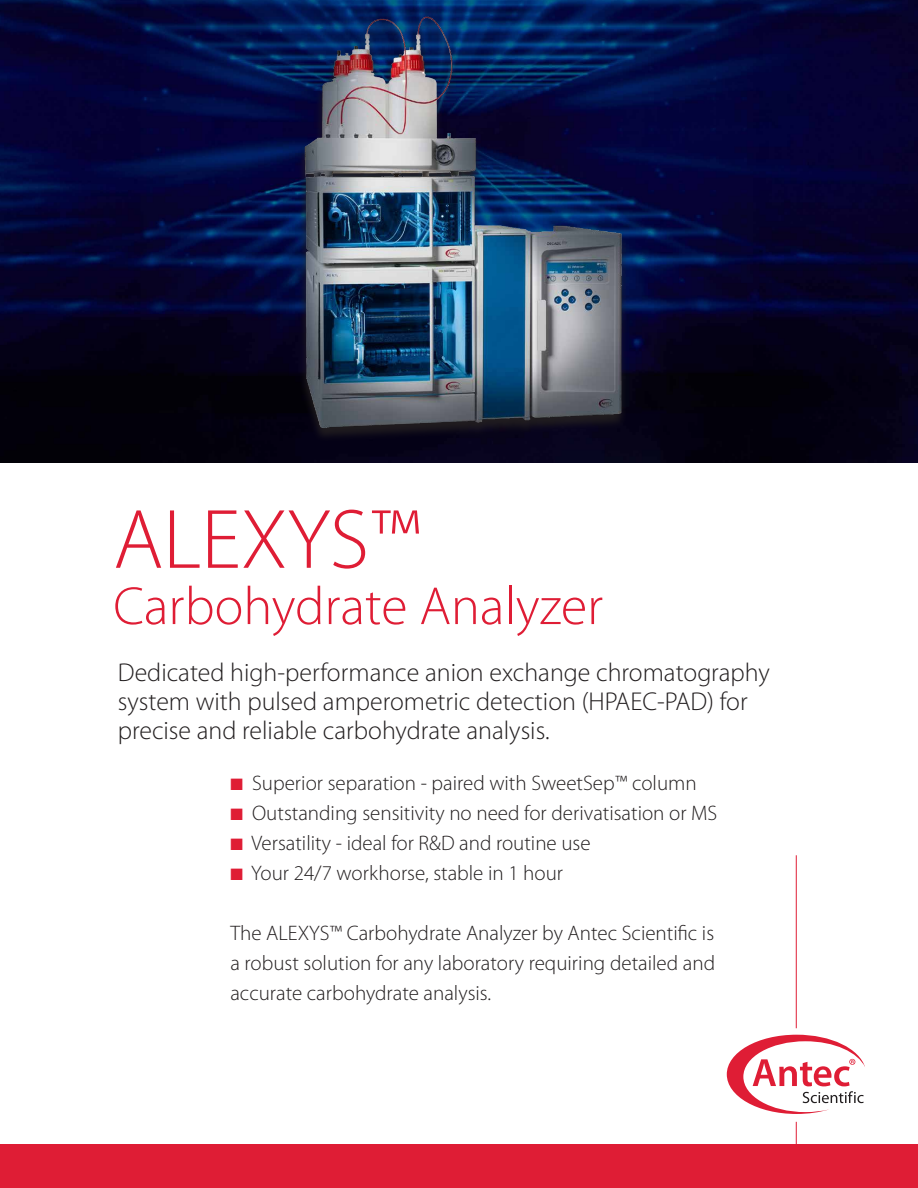
<style>
.page{position:relative;width:918px;height:1188px;background:#fff}
.page>*{position:absolute;margin:0;border:0;box-sizing:border-box;transform-origin:0 0}
.Tussenkop_rood{font:300 85.05px "Myriad Pro";color:#df1d35}
.Tussenkop_rood-2{font:300 54px "Myriad Pro";color:#df1d35}
.Tussenkop_rood-3{font:300 25.95px/29.1px "Myriad Pro";color:#231f20}
.Tussenkop_rood-4{font:300 21px/30px "Myriad Pro";color:#231f20;text-align:justify}
.s1{color:#df1d35}
</style>
<div class="page">
<div style="left:0;top:1145px;width:918px;height:43px;background:#df1d35"></div>
<hr style="left:796px;top:855px;width:1px;height:173px;background:#df1d35">
<hr style="left:796px;top:1122px;width:1px;height:65px;background:#df1d35">
<svg style="left:727px;top:1035px;width:138px;height:79px"></svg>
<img style="left:0;top:0;width:918px;height:463px">
<div style="left:297px;top:18px;width:331px;height:424px;background:#231f20;opacity:.9"></div>
<img style="left:282px;top:15px;width:354px;height:413px">
<p class="Tussenkop_rood" style="left:113px;top:493px;width:308px">ALEXYS™</p>
<p class="Tussenkop_rood-2" style="left:113px;top:576px;width:491px">Carbohydrate Analyzer</p>
<p class="Tussenkop_rood-3" style="left:118px;top:658px;width:654px">Dedicated high-performance anion exchange chromatography system with pulsed amperometric detection (HPAEC-PAD) for precise and reliable carbohydrate analysis.</p>
<p class="Tussenkop_rood-4" style="left:230px;top:768px;width:468px"><span class="s1">■</span> Superior separation - paired with SweetSep™ column</p>
<p class="Tussenkop_rood-4" style="left:230px;top:798px;width:488px"><span class="s1">■</span> Outstanding sensitivity no need for derivatisation or MS</p>
<p class="Tussenkop_rood-4" style="left:230px;top:828px;width:362px"><span class="s1">■</span> Versatility - ideal for R&amp;D and routine use</p>
<p class="Tussenkop_rood-4" style="left:230px;top:858px;width:334px"><span class="s1">■</span> Your 24/7 workhorse, stable in 1 hour</p>
<p class="Tussenkop_rood-4" style="left:230px;top:918px;width:486px">The ALEXYS™ Carbohydrate Analyzer by Antec Scientific is a robust solution for any laboratory requiring detailed and accurate carbohydrate analysis.</p>
</div>
